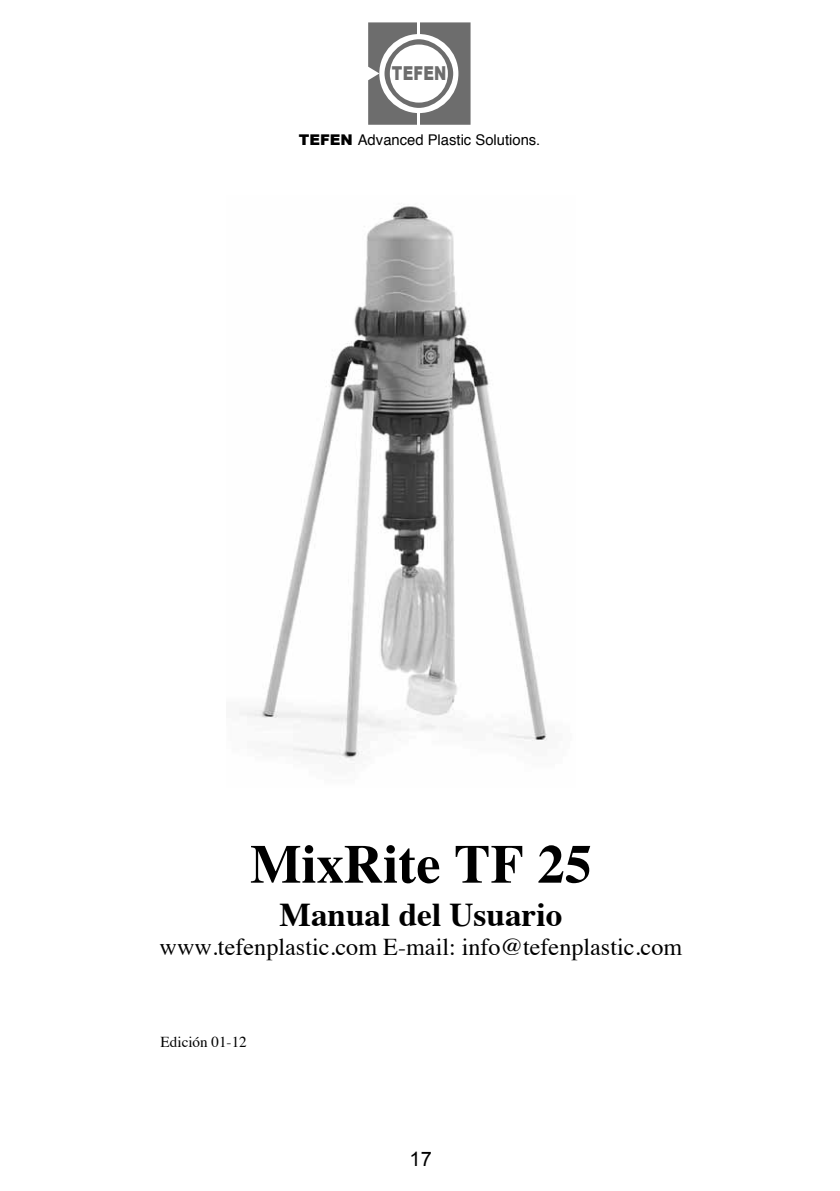
<style>
.page{position:relative;width:840px;height:1191px;background:#fff}
.page>*{position:absolute;margin:0;border:0;box-sizing:border-box;transform-origin:0 0}
.t1{font:700 54.4px "Times";color:#000}
.t2{font:700 33.2px "Times";color:#000}
.t3{font:24.2px "Times";color:#000}
.t4{font:20px "Arial";color:#000}
.t5{font:900 19.2px "Arial";letter-spacing:.01em;color:#6d6d6d;scale:.76 1}
.t6{font:15.2px "Times";color:#000}
.t7{font:14.8px "Helvetica";color:#000}
.s1{font-family:"Arial";font-weight:900}
</style>
<div class="page">
<svg style="left:368px;top:22px;width:102px;height:103px"></svg>
<div style="left:389px;top:45px;width:58px;height:58px;background:#fff;border-radius:50%"></div>
<hr style="left:417px;top:22px;width:3px;height:14px;background:#fff">
<hr style="left:417px;top:111px;width:3px;height:14px;background:#fff">
<img style="left:239px;top:206px;width:308px;height:558px">
<p class="t5" style="left:392px;top:63px;width:73px">TEFEN</p>
<p class="t7" style="left:298px;top:130px;width:243px"><span class="s1">TEFEN</span> Advanced Plastic Solutions.</p>
<h1 class="t1" style="left:250px;top:812px;width:343px">MixRite TF 25</h1>
<h2 class="t2" style="left:279px;top:882px;width:284px">Manual del Usuario</h2>
<p class="t3" style="left:159px;top:924px;width:524px">www.tefenplastic.com E-mail: info@tefenplastic.com</p>
<p class="t6" style="left:160px;top:1027px;width:88px">Edición 01-12</p>
<p class="t4" style="left:409px;top:1145px;width:24px">17</p>
</div>
